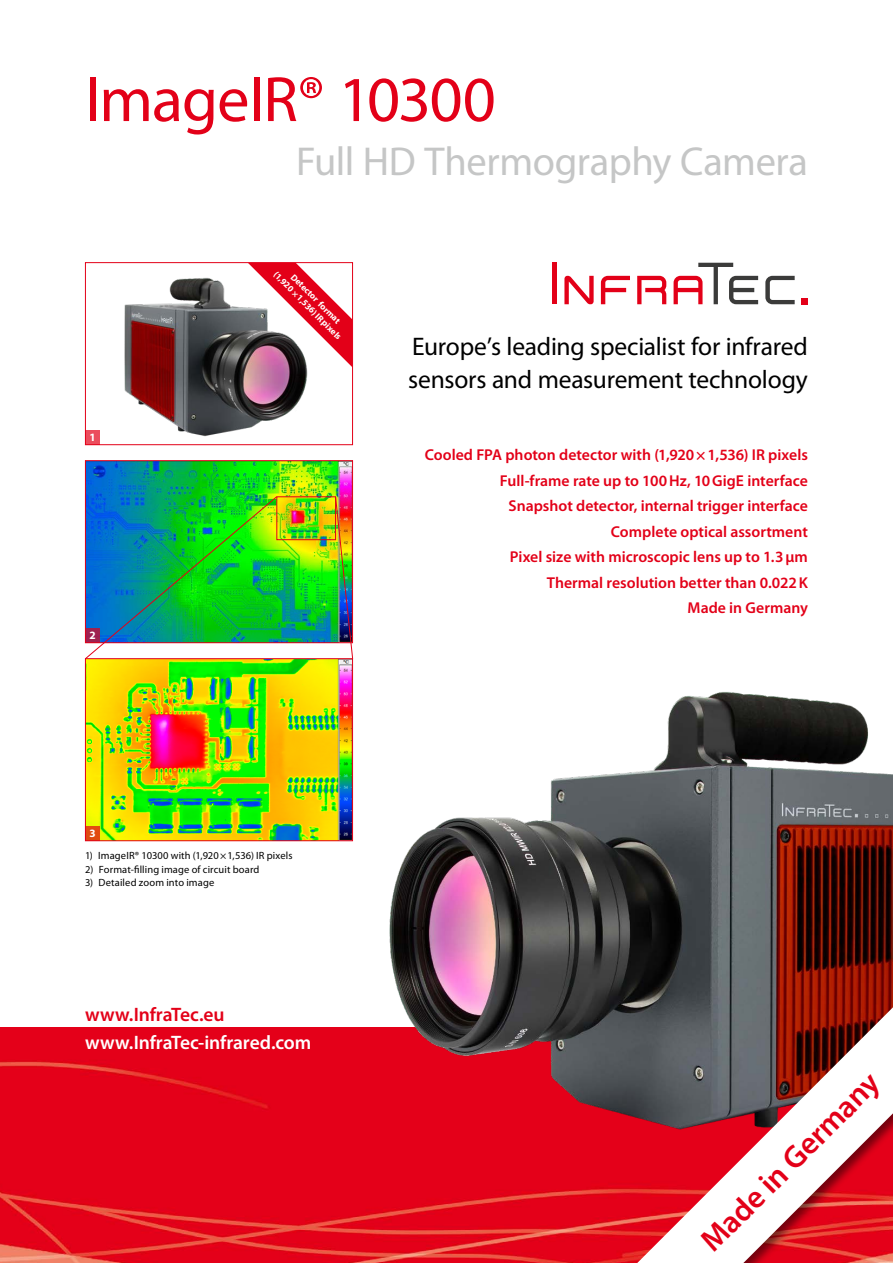
<style>
.page{position:relative;width:893px;height:1263px;background:#fff}
.page>*{position:absolute;margin:0;border:0;box-sizing:border-box;transform-origin:0 0}
.t1{font:64.5px "Myriad Pro";letter-spacing:-.015em;color:#e30018}
.t2{font:40.5px "Myriad Pro";letter-spacing:-.01em;color:#c5c6c6}
.t3{font:600 31.5px "Myriad Pro";color:#e30018}
.t4{font:25.5px/33px "Myriad Pro";letter-spacing:-.01em;color:#000}
.t5{font:600 19.5px "Myriad Pro";letter-spacing:-.005em;color:#fff}
.t6{font:600 19.5px "Myriad Pro";letter-spacing:-.005em;color:#e30018}
.t7{font:600 15.75px/25.5px "Myriad Pro";color:#e30018;text-align:right}
.t8{font:700 11.25px "Myriad Pro";color:#fff}
.t9{font:10.5px "Myriad Pro";letter-spacing:.01em;color:#000}
.t10{font:700 9px/10.5px "Myriad Pro";color:#fff;text-align:center}
</style>
<div class="page">
<img style="left:0;top:1027px;width:615px;height:236px">
<img style="left:369px;top:692px;width:524px;height:484px">
<div style="left:615px;top:998px;width:278px;height:265px;background:#000;opacity:.5"></div>
<svg style="left:623px;top:994px;width:270px;height:269px"></svg>
<hr style="left:553px;top:263px;width:4px;height:41px;background:#e30018">
<svg style="left:637px;top:276px;width:29px;height:28px"></svg>
<div style="left:801px;top:298px;width:7px;height:6px;background:#e30018"></div>
<svg style="left:601px;top:276px;width:29px;height:28px"></svg>
<svg style="left:765px;top:276px;width:30px;height:28px"></svg>
<svg style="left:674px;top:263px;width:84px;height:41px"></svg>
<svg style="left:564px;top:276px;width:30px;height:28px"></svg>
<svg style="left:85px;top:658px;width:268px;height:183px;background:#a9c115"></svg>
<img style="left:85px;top:460px;width:268px;height:183px">
<div style="left:276px;top:496px;width:60px;height:44px;border:1px solid #e30018"></div>
<svg style="left:84px;top:496px;width:194px;height:164px;background:#26b16a"></svg>
<img style="left:335px;top:496px;width:18px;height:163px">
<div style="left:85px;top:628px;width:15px;height:15px;background:#9e2250"></div>
<div style="left:85px;top:826px;width:15px;height:15px;background:#e04b10"></div>
<img style="left:87px;top:264px;width:264px;height:179px">
<div style="left:85px;top:262px;width:268px;height:183px;border:1px solid #e30018"></div>
<h1 class="t1" style="left:85px;top:60px;width:412px">ImageIR® 10300</h1>
<h2 class="t2" style="left:296px;top:136px;width:513px">Full HD Thermography Camera</h2>
<p class="t8" style="left:89px;top:430px;width:8px">1</p>
<p class="t8" style="left:89px;top:628px;width:8px">2</p>
<p class="t10" style="left:287px;top:262px;width:93px;rotate:45deg">Detector format (1,920 × 1,536) IR pixels</p>
<h3 class="t4" style="left:408px;top:330px;width:401px">Europe’s leading specialist for infrared sensors and measurement technology</h3>
<p class="t7" style="left:425px;top:442px;width:385px">Cooled FPA photon detector with (1,920×1,536) IR pixels Full-frame rate up to 100Hz, 10GigE interface<br>Snapshot detector, internal trigger interface<br>Complete optical assortment<br>Pixel size with microscopic lens up to 1.3µm<br>Thermal resolution better than 0.022K<br>Made in Germany</p>
<p class="t8" style="left:89px;top:826px;width:8px">3</p>
<p class="t9" style="left:85px;top:849px;width:209px">1) ImageIR® 10300 with (1,920×1,536) IR pixels</p>
<p class="t9" style="left:85px;top:863px;width:176px">2) Format-filling image of circuit board</p>
<p class="t9" style="left:85px;top:876px;width:131px">3) Detailed zoom into image</p>
<p class="t6" style="left:85px;top:1002px;width:141px">www.InfraTec.eu</p>
<p class="t5" style="left:85px;top:1030px;width:228px">www.InfraTec-infrared.com</p>
<h3 class="t3" style="left:692px;top:1232px;width:239px;rotate:-45deg">Made in Germany</h3>
</div>
